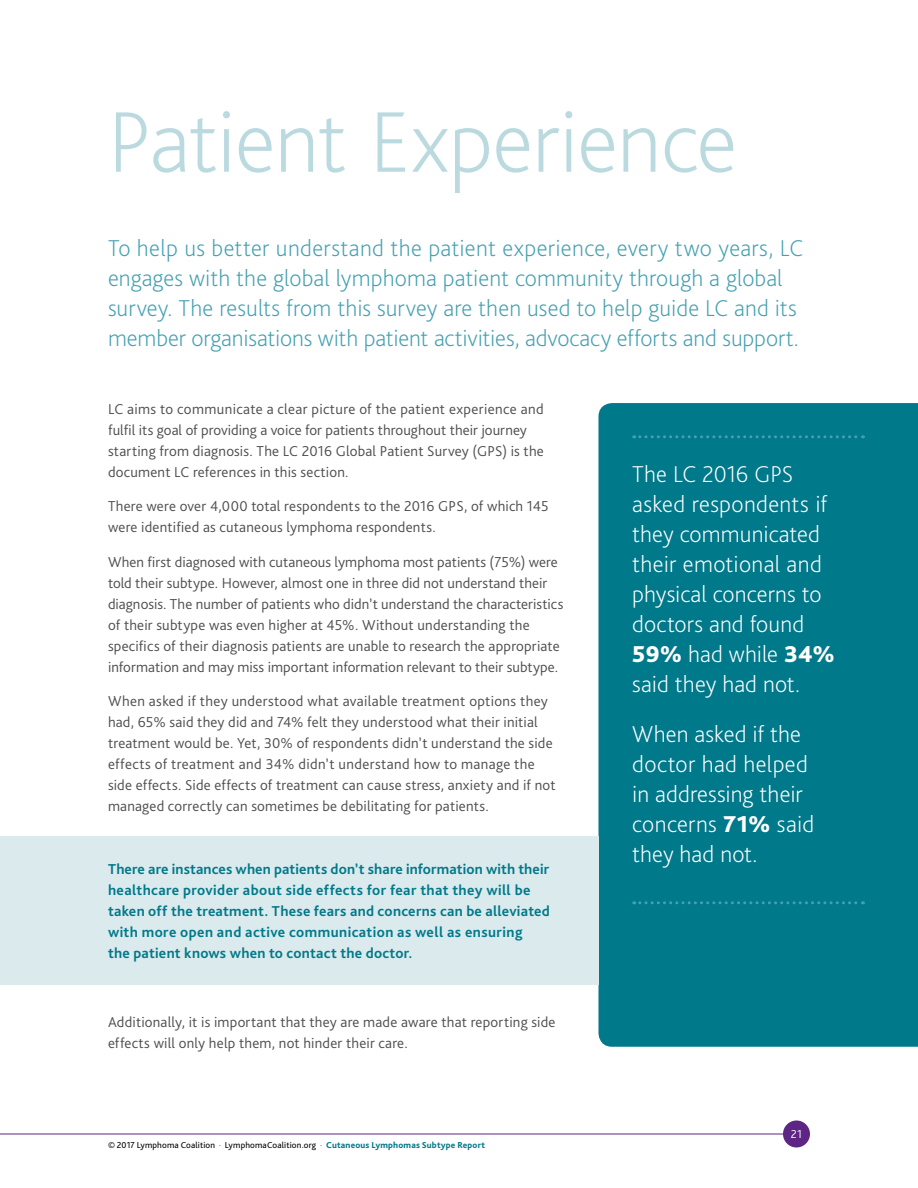
<style>
.page{position:relative;width:918px;height:1188px;background:#fff}
.page>*{position:absolute;margin:0;border:0;box-sizing:border-box;transform-origin:0 0}
.t1{font:200 90px "Bliss Pro";letter-spacing:-.01em;color:#badadf}
.t2{font:200 24px/30px "Bliss Pro";color:#44a1b2}
.t3{font:200 24px/30px "Bliss Pro";letter-spacing:.005em;color:#fff}
.t4{font:300 15px/21px "Bliss Pro";letter-spacing:.01em;color:#4d4d4f}
.t5{font:700 15px/21px "Bliss Pro";letter-spacing:.02em;color:#00798a}
.t6{font:300 12px "Bliss Pro";color:#fff}
.t7{font:9px "Bliss Pro";letter-spacing:.015em;color:#000}
.s1{font-family:"Bryant"}
.s2{font-weight:800;color:#00798a}
.s3{font-weight:800}
</style>
<div class="page">
<div style="left:783px;top:1120px;width:27px;height:28px;background:#5d2685;border-radius:50%"></div>
<hr style="left:0;top:1134px;width:783px;height:1px;background:#5d2685">
<div style="left:598px;top:403px;width:320px;height:644px;background:#00798a"></div>
<svg style="left:634px;top:435px;width:229px;height:3px"></svg>
<svg style="left:634px;top:901px;width:229px;height:3px"></svg>
<div style="left:0;top:836px;width:598px;height:149px;background:#dbeaed"></div>
<h1 class="t1" style="left:108px;top:86px;width:631px">Patient Experience</h1>
<p class="t2" style="left:108px;top:233px;width:697px">To help us better understand the patient experience, every two years, LC engages with the global lymphoma patient community through a global survey. The results from this survey are then used to help guide LC and its member organisations with patient activities, advocacy efforts and support.</p>
<p class="t4" style="left:108px;top:398px;width:437px">LC aims to communicate a clear picture of the patient experience and fulfil its goal of providing a voice for patients throughout their journey starting from diagnosis. The LC 2016 Global Patient Survey (GPS) is the document LC references in this section.</p>
<p class="t4" style="left:108px;top:495px;width:442px">There were over 4,000 total respondents to the 2016 GPS, of which 145 were identified as cutaneous lymphoma respondents.</p>
<p class="t4" style="left:108px;top:551px;width:457px">When first diagnosed with cutaneous lymphoma most patients (75%) were told their subtype. However, almost one in three did not understand their diagnosis. The number of patients who didn’t understand the characteristics of their subtype was even higher at 45%. Without understanding the specifics of their diagnosis patients are unable to research the appropriate information and may miss important information relevant to their subtype.</p>
<p class="t4" style="left:108px;top:690px;width:449px">When asked if they understood what available treatment options they had, 65% said they did and 74% felt they understood what their initial treatment would be. Yet, 30% of respondents didn’t understand the side effects of treatment and 34% didn’t understand how to manage the side effects. Side effects of treatment can cause stress, anxiety and if not managed correctly can sometimes be debilitating for patients.</p>
<p class="t5" style="left:108px;top:858px;width:443px">There are instances when patients don’t share information with their healthcare provider about side effects for fear that they will be taken off the treatment. These fears and concerns can be alleviated with more open and active communication as well as ensuring<br>the patient knows when to contact the doctor.</p>
<p class="t4" style="left:108px;top:1011px;width:449px">Additionally, it is important that they are made aware that reporting side effects will only help them, not hinder their care.</p>
<p class="t7" style="left:108px;top:1140px;width:379px">© 2017 Lymphoma Coalition <span class="s1">·</span> LymphomaCoalition.org <span class="s1">·</span> <span class="s2">Cutaneous Lymphomas Subtype Report</span></p>
<h2 class="t3" style="left:632px;top:458px;width:204px">The LC 2016 GPS asked respondents if they communicated their emotional and physical concerns to doctors and found<br><span class="s3">59%</span> had while <span class="s3">34% </span>said they had not.</h2>
<h2 class="t3" style="left:632px;top:719px;width:184px">When asked if the doctor had helped in addressing their concerns <span class="s3">71%</span> said they had not.</h2>
<p class="t6" style="left:791px;top:1127px;width:13px">21</p>
</div>
